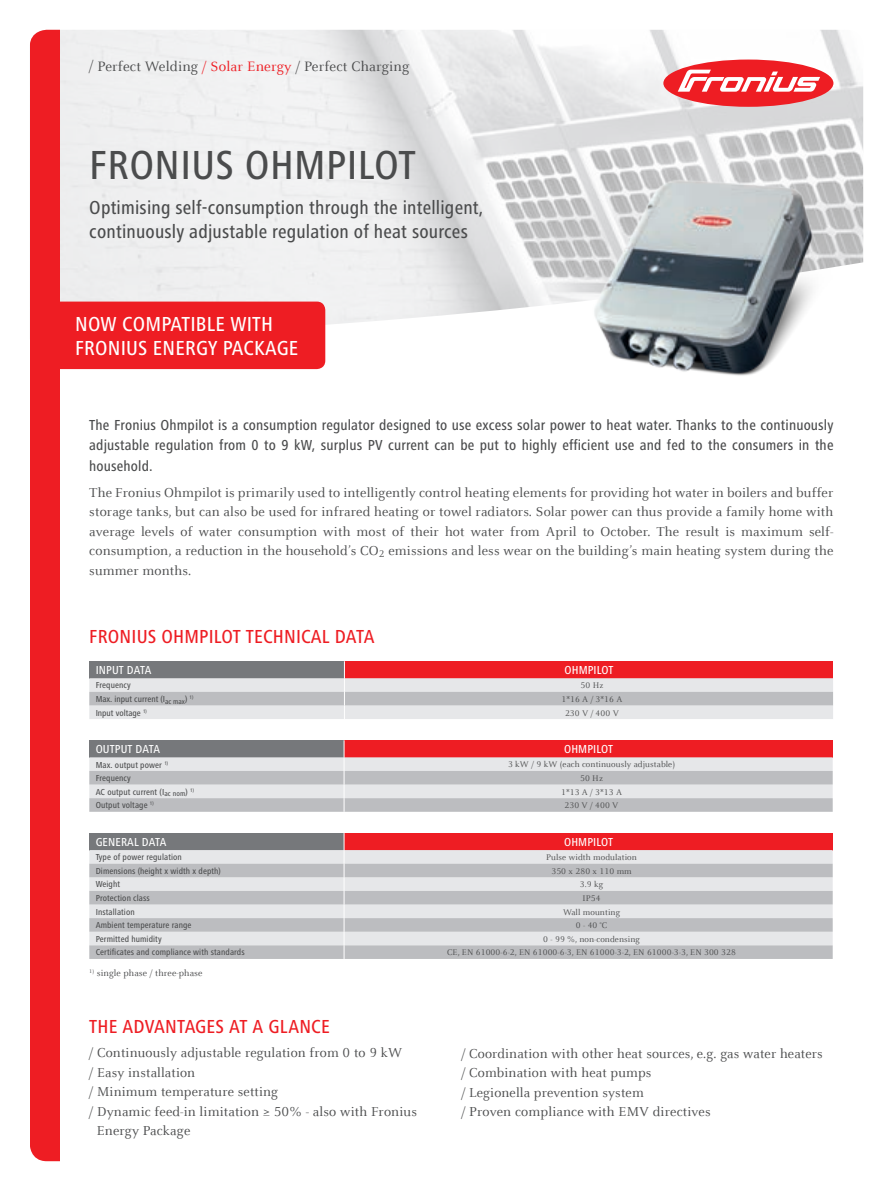
<style>
.page{position:relative;width:893px;height:1191px;background:#fff}
.page>*{position:absolute;margin:0;border:0;box-sizing:border-box;transform-origin:0 0}
.t1{font:500 condensed 42px "Frutiger Next LTW1 G";letter-spacing:.01em;color:#4b4c4d}
.t2{font:500 condensed 21px/24px "Frutiger Next LTW1 G";letter-spacing:.01em;color:#fff}
.t3{font:500 condensed 19.5px/24px "Frutiger Next LTW1 G";letter-spacing:.01em;color:#4b4c4d}
.t4{font:500 condensed 19.5px "Frutiger Next LTW1 G";letter-spacing:.01em;color:#ee1d23}
.t5{font:500 condensed 15px/19.5px "Frutiger Next LTW1 G";letter-spacing:.01em;color:#4b4c4d}
.t6{font:15px "Celeste Offc Pro";letter-spacing:.01em;color:#4b4c4d}
.t7{font:14.25px/19.5px "Celeste Offc Pro";letter-spacing:.01em;color:#4b4c4d;text-align:justify}
.t8{font:500 condensed 12px "Frutiger Next LTW1 G";letter-spacing:.01em;color:#fff}
.t9{font:9.75px "Celeste Offc Pro";letter-spacing:.01em;color:#4b4c4d}
.t10{font:500 condensed 9px "Frutiger Next LTW1 G";letter-spacing:.01em;color:#4b4c4d}
.t11{font:9px "Celeste Offc Pro";letter-spacing:.01em;color:#4b4c4d}
.s1{color:#ee1d23}
</style>
<div class="page">
<img style="left:60px;top:30px;width:803px;height:310px">
<div style="left:663px;top:60px;width:170px;height:47px;background:#ee1d23;border-radius:50%"></div>
<svg style="left:678px;top:70px;width:142px;height:22px"></svg>
<div style="left:30px;top:30px;width:30px;height:1131px;background:#ee1d23"></div>
<div style="left:45px;top:301px;width:280px;height:68px;background:#ee1d23;border-radius:9px"></div>
<svg style="left:89px;top:661px;width:744px;height:58px;background:#d2aaad"></svg>
<svg style="left:89px;top:740px;width:744px;height:71px;background:#ceadb0"></svg>
<div style="left:344px;top:833px;width:489px;height:17px;background:#ee1d23"></div>
<svg style="left:345px;top:850px;width:488px;height:13px;background:#e6e5e7"></svg>
<svg style="left:345px;top:863px;width:488px;height:96px;background:#cecfd1"></svg>
<svg style="left:89px;top:833px;width:256px;height:126px;background:#c5c6c8"></svg>
<img style="left:578px;top:161px;width:285px;height:215px">
<p class="t6" style="left:89px;top:57px;width:322px">/ Perfect Welding <span class="s1">/ Solar Energy</span> / Perfect Charging</p>
<h1 class="t1" style="left:89px;top:141px;width:328px">FRONIUS Ohmpilot</h1>
<h3 class="t3" style="left:89px;top:195px;width:396px">Optimising self-consumption through the intelligent, continuously adjustable regulation of heat sources</h3>
<h2 class="t2" style="left:75px;top:312px;width:225px">Now compatible with<br>Fron ius En ergy Package</h2>
<p class="t5" style="left:89px;top:415px;width:746px">The Fronius Ohmpilot is a consumption regulator designed to use excess solar power to heat water. Thanks to the continuously adjustable regulation from 0 to 9 kW, surplus PV current can be put to highly efficient use and fed to the consumers in the</p>
<p class="t5" style="left:89px;top:456px;width:65px">household.</p>
<p class="t7" style="left:89px;top:482px;width:746px">The Fronius Ohmpilot is primarily used to intelligently control heating elements for providing hot water in boilers and buffer storage tanks, but can also be used for infrared heating or towel radiators. Solar power can thus provide a family home with average levels of water consumption with most of their hot water from April to October. The result is maximum self&shy;consumption, a reduction in the household’s CO<sub>2</sub> emissions and less wear on the building’s main heating system during the summer months.</p>
<h3 class="t4" style="left:89px;top:625px;width:83px">FRONIUS OHMPILOT</h3>
<h3 class="t4" style="left:246px;top:625px;width:11px">TECH</h3>
<h3 class="t4" style="left:284px;top:625px;width:21px">NICAL</h3>
<h3 class="t4" style="left:335px;top:625px;width:22px">DATA</h3>
<p class="t8" style="left:96px;top:663px;width:57px">in put data</p>
<p class="t8" style="left:564px;top:663px;width:8px">OHMPILOT</p>
<p class="t10" style="left:96px;top:680px;width:37px">Frequency</p>
<p class="t11" style="left:580px;top:680px;width:24px">50 Hz</p>
<p class="t10" style="left:96px;top:694px;width:99px">Max. input current (I<sub>ac</sub> <sub>max</sub>) <sup>1)</sup></p>
<p class="t11" style="left:561px;top:693px;width:63px">1*16 A / 3*16 A</p>
<p class="t10" style="left:96px;top:707px;width:53px">I nput voltage <sup>1)</sup></p>
<p class="t11" style="left:565px;top:707px;width:55px">230 V / 400 V</p>
<p class="t8" style="left:96px;top:742px;width:66px">output data</p>
<p class="t8" style="left:564px;top:742px;width:8px">OHMPILOT</p>
<p class="t10" style="left:96px;top:759px;width:74px">M ax. output power <sup>1)</sup></p>
<p class="t11" style="left:508px;top:759px;width:169px">3 kW / 9 kW (each continuously adjustable)</p>
<p class="t10" style="left:96px;top:773px;width:37px">Frequency</p>
<p class="t11" style="left:580px;top:772px;width:24px">50 Hz</p>
<p class="t10" style="left:96px;top:786px;width:100px">AC output current (I<sub>ac</sub> <sub>nom</sub>) <sup>1)</sup></p>
<p class="t11" style="left:561px;top:786px;width:63px">1*13 A / 3*13 A</p>
<p class="t10" style="left:96px;top:800px;width:60px">Output voltage <sup>1)</sup></p>
<p class="t11" style="left:565px;top:800px;width:55px">230 V / 400 V</p>
<p class="t8" style="left:96px;top:835px;width:72px">gen eral data</p>
<p class="t8" style="left:564px;top:835px;width:8px">OHMPILOT</p>
<p class="t10" style="left:96px;top:852px;width:88px">Type of power regulation</p>
<p class="t11" style="left:546px;top:852px;width:92px">Pulse width modulation</p>
<p class="t10" style="left:96px;top:865px;width:127px">Dimensions (height x width x depth)</p>
<p class="t11" style="left:551px;top:865px;width:82px">350 x 280 x 110 mm</p>
<p class="t10" style="left:96px;top:879px;width:26px">Weight</p>
<p class="t11" style="left:580px;top:879px;width:25px">3.9 kg</p>
<p class="t10" style="left:96px;top:892px;width:56px">Protection class</p>
<p class="t11" style="left:582px;top:892px;width:20px">IP54</p>
<p class="t10" style="left:96px;top:906px;width:41px">I nstallation</p>
<p class="t11" style="left:563px;top:906px;width:59px">Wall mounting</p>
<p class="t10" style="left:96px;top:920px;width:97px">Ambient temperature range</p>
<p class="t11" style="left:576px;top:920px;width:33px">0 - 40 °C</p>
<p class="t10" style="left:96px;top:933px;width:67px">Permitted humidity</p>
<p class="t11" style="left:543px;top:933px;width:98px">0 - 99 %, non-condensing</p>
<p class="t10" style="left:96px;top:947px;width:151px">Certificates and compliance with standards</p>
<p class="t11" style="left:447px;top:947px;width:290px">CE, EN 61000-6-2, EN 61000-6-3, EN 61000-3-2, EN 61000-3-3, EN 300 328</p>
<p class="t9" style="left:89px;top:967px;width:115px"><sup>1)</sup> single phase / three-phase</p>
<h3 class="t4" style="left:89px;top:1015px;width:242px">The advantages at a glance</h3>
<p class="t7" style="left:89px;top:1042px;width:315px">/ Continuously adjustable regulation from 0 to 9 kW</p>
<p class="t7" style="left:89px;top:1062px;width:107px">/ Easy installation</p>
<p class="t7" style="left:89px;top:1081px;width:190px">/ Minimum temperature setting</p>
<p class="t7" style="left:89px;top:1101px;width:329px">/ Dynamic feed-in limitation ≥ 50% - also with Fronius</p>
<p class="t7" style="left:97px;top:1120px;width:95px">Energy Package</p>
<p class="t7" style="left:461px;top:1043px;width:363px;text-align:left">/ Coordination with other heat sources, e.g. gas water heaters / Combination with heat pumps<br>/ Legionella prevention system<br>/ Proven compliance with EMV directives</p>
</div>
